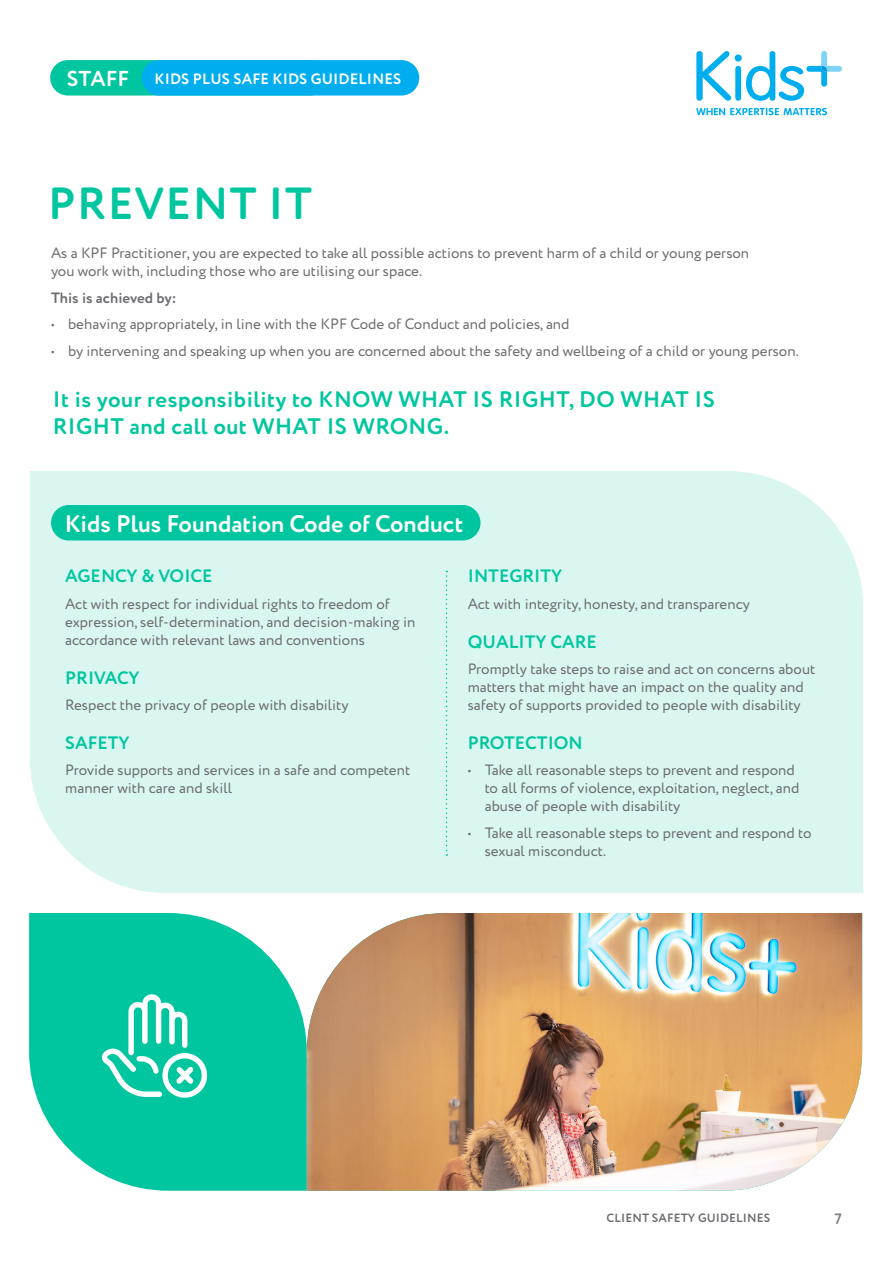
<style>
.page{position:relative;width:893px;height:1263px;background:#fff}
.page>*{position:absolute;margin:0;border:0;box-sizing:border-box;transform-origin:0 0}
.t1{font:700 45px "Circe Rounded";letter-spacing:.03em;color:#00c69f}
.t2{font:700 24px "Circe Rounded";color:#fff}
.t3{font:700 22.5px/27px "Circe Rounded";letter-spacing:.02em;color:#00c69f}
.t4{font:700 18px "Circe Rounded";color:#00c69f}
.t5{font:15px/18px "Circe Rounded";color:#6d6e71}
.t6{font:700 15px "Circe Rounded";letter-spacing:.01em;color:#fff}
.t7{font:700 15px "Circe Rounded";color:#6d6e71}
.t8{font:700 15px "Circe Rounded";color:#808285}
.t9{font:700 12px "Circe Rounded";letter-spacing:.01em;color:#6d6e71}
.s1{font-size:21.6px}
</style>
<div class="page">
<div style="left:30px;top:471px;width:833px;height:422px;background:#d9f6f1"></div>
<svg style="left:446px;top:571px;width:1px;height:285px"></svg>
<svg style="left:29px;top:913px;width:278px;height:278px;fill:#00c69f"></svg>
<img style="left:307px;top:913px;width:555px;height:278px">
<div style="left:51px;top:505px;width:429px;height:35px;background:#00c69f;border-radius:18px"></div>
<svg style="left:102px;top:994px;width:106px;height:105px"></svg>
<div style="left:50px;top:60px;width:278px;height:36px;background:#00c69f;border-radius:18px"></div>
<div style="left:142px;top:60px;width:277px;height:36px;background:#00aeef;border-radius:18px"></div>
<svg style="left:696px;top:51px;width:35px;height:50px"></svg>
<div style="left:735px;top:54px;width:7px;height:8px;background:#00aeef;border-radius:50%"></div>
<div style="left:735px;top:66px;width:6px;height:35px;background:#00aeef;border-radius:3px"></div>
<svg style="left:746px;top:51px;width:96px;height:50px"></svg>
<svg style="left:696px;top:108px;width:131px;height:7px"></svg>
<p class="t6" style="left:67px;top:70px;width:336px"><span class="s1">STAFF</span> KIDS PLUS SAFE KIDS GUIDELINES</p>
<h1 class="t1" style="left:48px;top:177px;width:265px">PREVENT IT</h1>
<p class="t5" style="left:51px;top:245px;width:700px">As a KPF Practitioner, you are expected to take all possible actions to prevent harm of a child or young person you work with, including those who are utilising our space.</p>
<p class="t7" style="left:51px;top:289px;width:127px">This is achieved by:</p>
<p class="t5" style="left:51px;top:316px;width:520px">• behaving appropriately, in line with the KPF Code of Conduct and policies, and</p>
<p class="t5" style="left:51px;top:342px;width:749px">• by intervening and speaking up when you are concerned about the safety and wellbeing of a child or young person.</p>
<h3 class="t3" style="left:53px;top:387px;width:664px">It is your responsibility to KNOW WHAT IS RIGHT, DO WHAT IS<br>RIGHT and call out WHAT IS WRONG.</h3>
<h2 class="t2" style="left:65px;top:509px;width:400px">Kids Plus Foundation Code of Conduct</h2>
<p class="t4" style="left:65px;top:565px;width:149px">AGENCY &amp; VOICE</p>
<p class="t5" style="left:65px;top:595px;width:352px">Act with respect for individual rights to freedom of expression, self-determination, and decision-making in accordance with relevant laws and conventions</p>
<p class="t4" style="left:65px;top:667px;width:76px">PRIVACY</p>
<p class="t5" style="left:65px;top:696px;width:285px">Respect the privacy of people with disability</p>
<p class="t4" style="left:65px;top:732px;width:66px">SAFETY</p>
<p class="t5" style="left:65px;top:762px;width:346px">Provide supports and services in a safe and competent manner with care and skill</p>
<p class="t4" style="left:468px;top:565px;width:96px">INTEGRITY</p>
<p class="t5" style="left:468px;top:595px;width:284px">Act with integrity, honesty, and transparency</p>
<p class="t4" style="left:468px;top:631px;width:131px">QUALITY CARE</p>
<p class="t5" style="left:468px;top:660px;width:349px">Promptly take steps to raise and act on concerns about matters that might have an impact on the quality and safety of supports provided to people with disability</p>
<p class="t4" style="left:468px;top:732px;width:117px">PROTECTION</p>
<p class="t5" style="left:485px;top:762px;width:316px;text-indent:-17px">• Take all reasonable steps to prevent and respond to all forms of violence, exploitation, neglect, and abuse of people with disability</p>
<p class="t5" style="left:485px;top:824px;width:328px;text-indent:-17px">• Take all reasonable steps to prevent and respond to sexual misconduct.</p>
<p class="t9" style="left:606px;top:1211px;width:165px">CLIENT SAFETY GUIDELINES</p>
<p class="t8" style="left:834px;top:1209px;width:9px">7</p>
</div>
